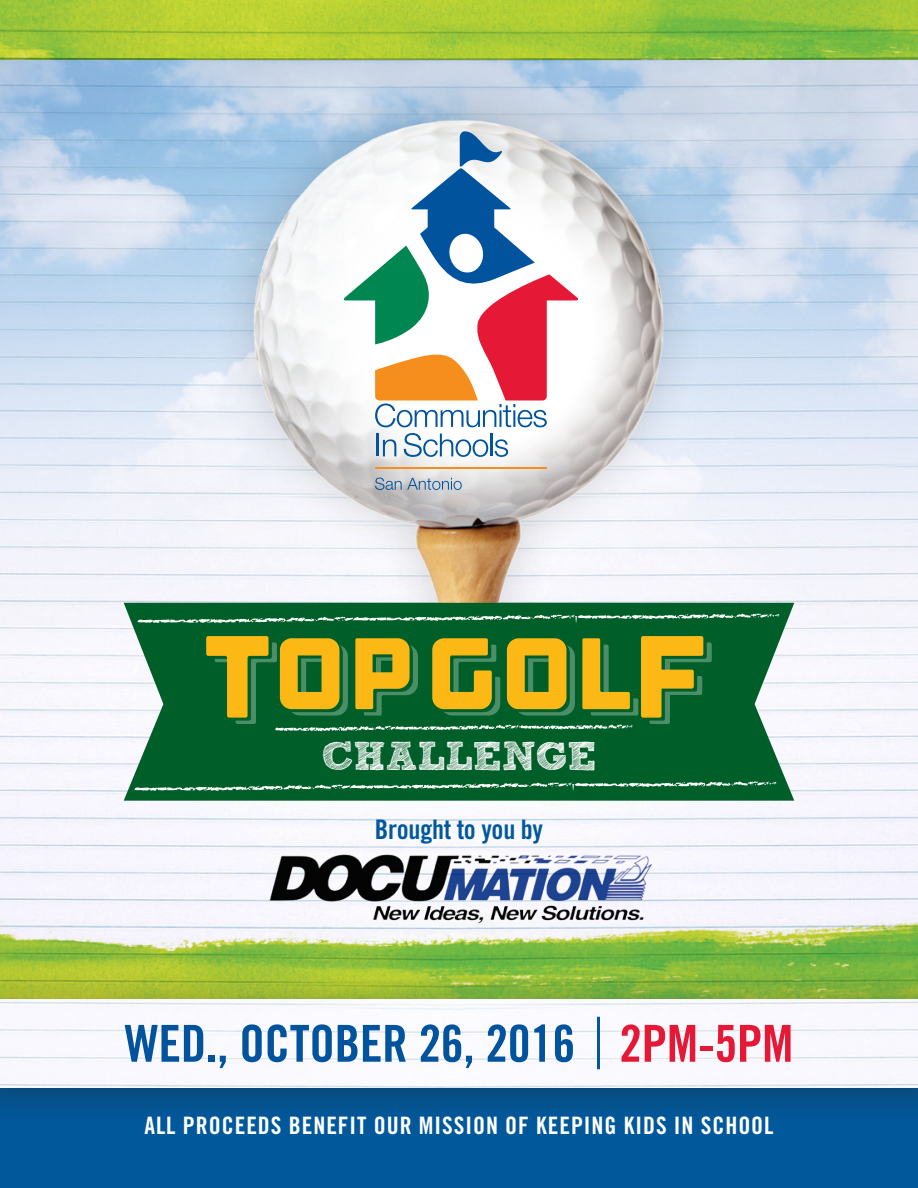
<style>
.page{position:relative;width:918px;height:1188px;background:#fff}
.page>*{position:absolute;margin:0;border:0;box-sizing:border-box;transform-origin:0 0}
.t1{font:51px "Trade Gothic Bold Cond Twenty";letter-spacing:-.005em;color:#01539e}
.t2{font:700 40.2px "freeversion Sketch Block";letter-spacing:-.01em;color:#fff}
.t3{font:27px "Trade Gothic Bold Cond Twenty";letter-spacing:-.01em;color:#01599c}
.t4{font:24px "Trade Gothic Bold Cond Twenty";letter-spacing:.04em;color:#fff}
.s1{color:#e51836}
</style>
<div class="page">
<img style="left:0;top:0;width:918px;height:60px">
<div style="left:206px;top:68px;width:497px;height:734px;background:#231f20;opacity:.19"></div>
<img style="left:246px;top:68px;width:426px;height:535px">
<svg style="left:296px;top:145px;width:369px;height:370px"></svg>
<svg style="left:343px;top:129px;width:236px;height:298px"></svg>
<hr style="left:376px;top:434px;width:3px;height:22px;background:#01539e">
<svg style="left:383px;top:439px;width:13px;height:17px"></svg>
<svg style="left:404px;top:433px;width:84px;height:24px"></svg>
<hr style="left:491px;top:434px;width:2px;height:22px;background:#01539e">
<svg style="left:495px;top:439px;width:13px;height:18px"></svg>
<svg style="left:375px;top:478px;width:87px;height:12px"></svg>
<hr style="left:375px;top:468px;width:172px;height:1px;background:#f68e1e">
<img style="left:0;top:914px;width:918px;height:52px">
<div style="left:0;top:1056px;width:918px;height:132px;background:#01599c"></div>
<div style="left:0;top:966px;width:918px;height:164px;background:#231f20;opacity:.38"></div>
<img style="left:0;top:999px;width:918px;height:88px">
<img style="left:263px;top:844px;width:392px;height:87px">
<svg style="left:124px;top:603px;width:670px;height:198px;background:#1b7040"></svg>
<svg style="left:134px;top:781px;width:642px;height:10px;background:#378157"></svg>
<svg style="left:137px;top:613px;width:642px;height:11px;background:#327e53"></svg>
<svg style="left:206px;top:636px;width:506px;height:96px;background:#6f8929"></svg>
<hr style="left:597px;top:1017px;width:3px;height:52px;background:#01599c">
<p class="t2" style="left:321px;top:741px;width:277px">CHALLENGE</p>
<p class="t3" style="left:375px;top:813px;width:170px">Brought to you by</p>
<p class="t1" style="left:125px;top:1013px;width:670px">WED., OCTOBER 26, 2016 <span class="s1">2PM-5PM</span></p>
<p class="t4" style="left:144px;top:1111px;width:631px">ALL PROCEEDS BENEFIT OUR MISSION OF KEEPING KIDS IN SCHOOL</p>
</div>
